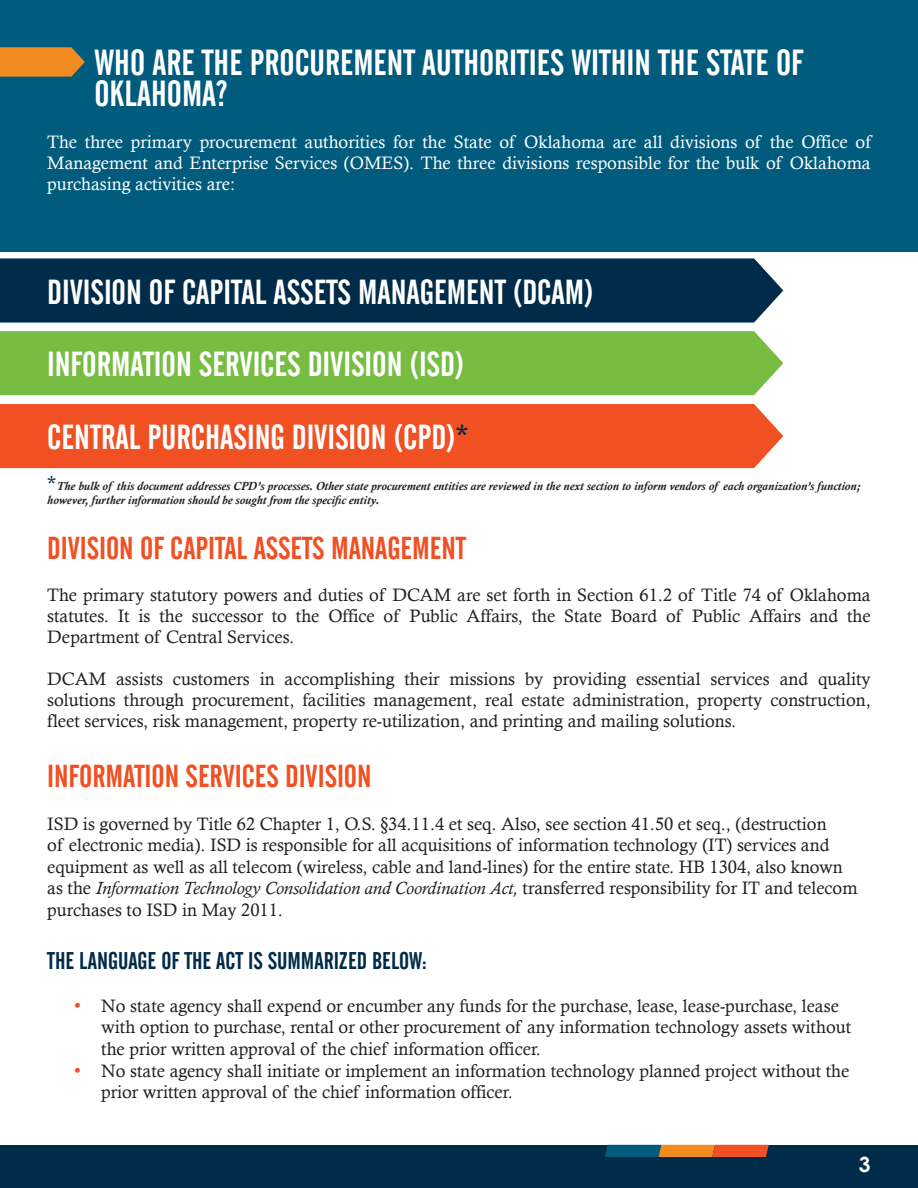
<style>
.page{position:relative;width:918px;height:1188px;background:#fff}
.page>*{position:absolute;margin:0;border:0;box-sizing:border-box;transform-origin:0 0}
.t1{font:36px/31.5px "Alternate Gothic No 2 BT";color:#fff}
.t2{font:34.5px "Alternate Gothic No 2 BT";color:#fff}
.t3{font:31.5px "Alternate Gothic No 2 BT";color:#f05022}
.t4{font:24px "Alternate Gothic No 2 BT";color:#002b49}
.t5{font:700 21px "Century Gothic";color:#fff}
.t6{font:18px/21.6px "Calisto";color:#231f20}
.t7{font:18px/21px "Calisto";color:#fff;text-align:justify}
.t8{font:italic 700 12px/13.5px "Calisto";color:#231f20}
.s1{color:#002b49}
.s2{font-weight:400;font-style:normal;font-size:19.5px;color:#002b49}
.s3{font-style:italic}
.s4{font-size:19.5px;color:#f05022}
</style>
<div class="page">
<div style="left:0;top:1145px;width:918px;height:43px;background:#002b49"></div>
<svg style="left:605px;top:1145px;width:164px;height:12px;background:#9d663f"></svg>
<div style="left:0;top:258px;width:783px;height:65px;background:#002b49"></div>
<div style="left:0;top:331px;width:783px;height:64px;background:#77bd42"></div>
<div style="left:0;top:404px;width:783px;height:64px;background:#f05022"></div>
<div style="left:0;top:0;width:918px;height:252px;background:#005b7d"></div>
<svg style="left:0;top:47px;width:85px;height:30px;background:#d98629"></svg>
<h2 class="t1" style="left:94px;top:47px;width:710px">WHO ARE THE PROCUREMENT AUTHORITIES WITHIN THE STATE OF<br>OKLAHOMA?</h2>
<p class="t7" style="left:47px;top:131px;width:825px">The three primary procurement authorities for the State of Oklahoma are all divisions of the Office of Management and Enterprise Services (OMES). The three divisions responsible for the bulk of Oklahoma purchasing activities are:</p>
<p class="t2" style="left:47px;top:273px;width:548px">DIVISION OF CAPITAL ASSETS MANAGEMENT (DCAM)</p>
<p class="t2" style="left:47px;top:345px;width:419px">INFORMATION SERVICES DIVISION (ISD)</p>
<p class="t2" style="left:47px;top:418px;width:423px">CENTRAL PURCHASING DIVISION (CPD)<span class="s1">*</span></p>
<p class="t8" style="left:47px;top:479px;width:814px"><span class="s2">*</span>The bulk of this document addresses CPD’s processes. Other state procurement entities are reviewed in the next section to inform vendors of each organization’s function; however, further information should be sought from the specific entity.</p>
<h3 class="t3" style="left:47px;top:531px;width:420px">DIVISION OF CAPITAL ASSETS MANAGEMENT</h3>
<p class="t6" style="left:47px;top:584px;width:825px;line-height:21px;text-align:justify">The primary statutory powers and duties of DCAM are set forth in Section 61.2 of Title 74 of Oklahoma statutes. It is the successor to the Office of Public Affairs, the State Board of Public Affairs and the Department of Central Services.</p>
<p class="t6" style="left:47px;top:668px;width:825px;line-height:21px;text-align:justify">DCAM assists customers in accomplishing their missions by providing essential services and quality solutions through procurement, facilities management, real estate administration, property construction, fleet services, risk management, property re-utilization, and printing and mailing solutions.</p>
<h3 class="t3" style="left:47px;top:759px;width:326px">INFORMATION SERVICES DIVISION</h3>
<p class="t6" style="left:47px;top:813px;width:812px">ISD is governed by Title 62 Chapter 1, O.S. §34.11.4 et seq. Also, see section 41.50 et seq., (destruction<br>of electronic media). ISD is responsible for all acquisitions of information technology (IT) services and equipment as well as all telecom (wireless, cable and land-lines) for the entire state. HB 1304, also known as the <span class="s3">Information Technology Consolidation and Coordination Act,</span> transferred responsibility for IT and telecom purchases to ISD in May 2011.</p>
<p class="t4" style="left:47px;top:947px;width:381px">THE LANGUAGE OF THE ACT IS SUMMARIZED BELOW:</p>
<p class="t6" style="left:101px;top:995px;width:751px;text-indent:-27px"><span class="s4">•</span> No state agency shall expend or encumber any funds for the purchase, lease, lease-purchase, lease with option to purchase, rental or other procurement of any information technology assets without the prior written approval of the chief information officer.</p>
<p class="t6" style="left:101px;top:1059px;width:750px;text-indent:-27px"><span class="s4">•</span> No state agency shall initiate or implement an information technology planned project without the prior written approval of the chief information officer.</p>
<p class="t5" style="left:859px;top:1149px;width:13px">3</p>
</div>
